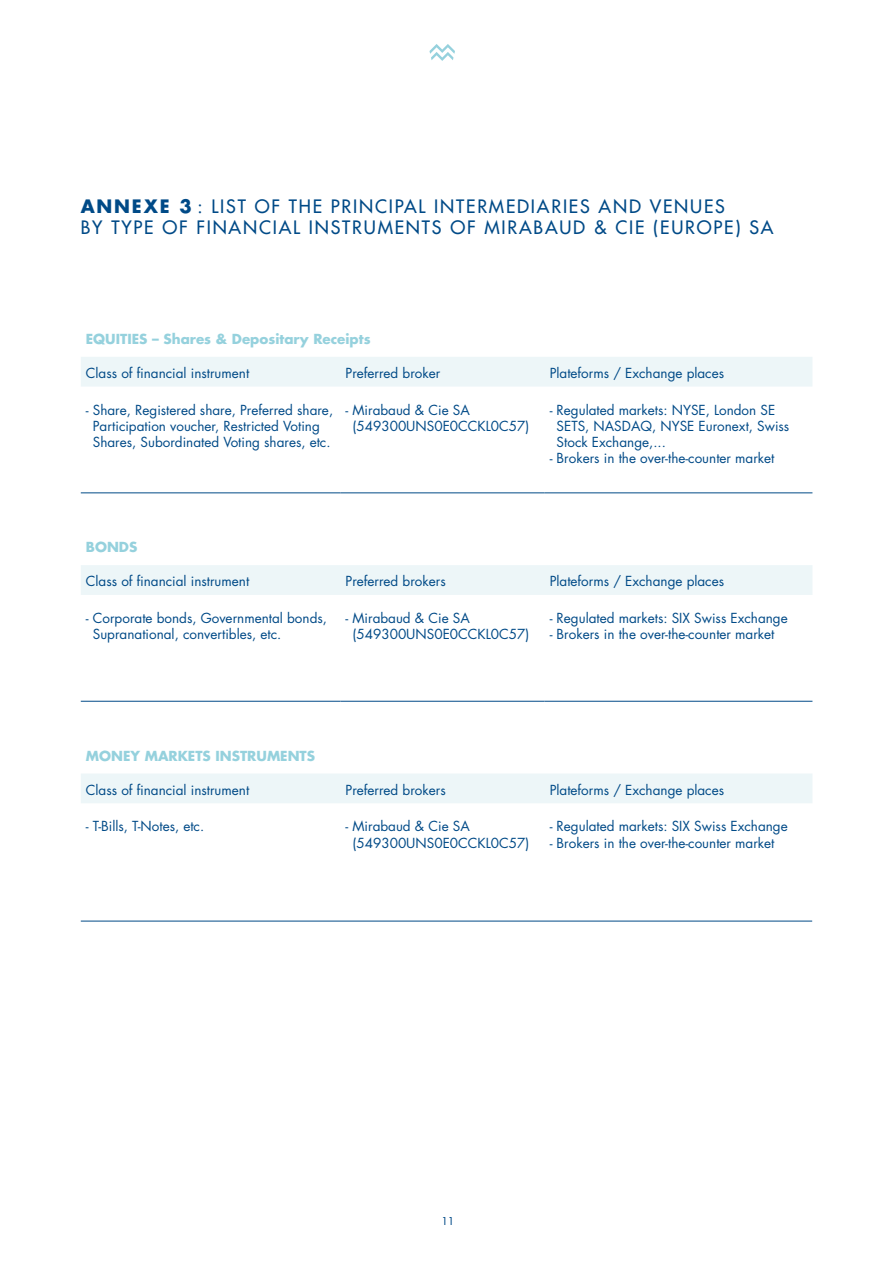
<style>
.page{position:relative;width:893px;height:1263px;background:#fff}
.page>*{position:absolute;margin:0;border:0;box-sizing:border-box;transform-origin:0 0}
.Texte_courant{font:500 18px/21.8px "Futura Std";letter-spacing:.1em;color:#004a87}
.t1{font:13.5px/16.2px "Futura Std";color:#004a87}
.t2{font:700 13.5px "Futura Std";color:#95d1dd}
.t3{font:500 10.5px "Futura Std";color:#004a87}
.s1{font-weight:700}
</style>
<div class="page">
<svg style="left:429px;top:44px;width:26px;height:17px"></svg>
<svg style="left:81px;top:357px;width:731px;height:446px"></svg>
<hr style="left:81px;top:492px;width:259px;height:1px;background:#004a87">
<hr style="left:340px;top:492px;width:205px;height:1px;background:#004a87">
<hr style="left:545px;top:492px;width:267px;height:1px;background:#004a87">
<hr style="left:81px;top:701px;width:259px;height:1px;background:#004a87">
<hr style="left:340px;top:701px;width:205px;height:1px;background:#004a87">
<hr style="left:545px;top:701px;width:267px;height:1px;background:#004a87">
<hr style="left:81px;top:921px;width:731px;height:1px;background:#004a87">
<p class="Texte_courant" style="left:81px;top:195px;width:694px"><span class="s1">ANNEXE 3</span> : LIST OF THE PRINCIPAL INTERMEDIARIES AND VENUES<br>BY TYPE OF FINANCIAL INSTRUMENTS OF MIRABAUD &amp; CIE (EUROPE) SA</p>
<p class="t2" style="left:86px;top:330px;width:286px">EQUITIES – Shares &amp; Depositary Receipts</p>
<p class="t1" style="left:86px;top:365px;width:165px">Class of financial instrument</p>
<p class="t1" style="left:346px;top:365px;width:96px">Preferred broker</p>
<p class="t1" style="left:550px;top:365px;width:176px">Plateforms / Exchange places</p>
<p class="t1" style="left:86px;top:402px;width:249px;text-align:center">- Share, Registered share, Preferred share,<br>Participation voucher, Restricted Voting<br>Shares, Subordinated Voting shares, etc.</p>
<p class="t1" style="left:353px;top:402px;width:178px;text-indent:-7px">- Mirabaud &amp; Cie SA (549300UNS0E0CCKL0C57)</p>
<p class="t1" style="left:557px;top:402px;width:234px;text-indent:-7px">- Regulated markets: NYSE, London SE<br>SETS, NASDAQ, NYSE Euronext, Swiss<br>Stock Exchange,...</p>
<p class="t1" style="left:550px;top:450px;width:226px">- Brokers in the over-the-counter market</p>
<p class="t2" style="left:86px;top:538px;width:53px">BONDS</p>
<p class="t1" style="left:86px;top:573px;width:165px">Class of financial instrument</p>
<p class="t1" style="left:346px;top:573px;width:102px">Preferred brokers</p>
<p class="t1" style="left:550px;top:573px;width:176px">Plateforms / Exchange places</p>
<p class="t1" style="left:93px;top:610px;width:236px;text-indent:-7px">- Corporate bonds, Governmental bonds,<br>Supranational, convertibles, etc.</p>
<p class="t1" style="left:353px;top:610px;width:178px;text-indent:-7px">- Mirabaud &amp; Cie SA (549300UNS0E0CCKL0C57)</p>
<p class="t1" style="left:550px;top:610px;width:240px">- Regulated markets: SIX Swiss Exchange</p>
<p class="t1" style="left:550px;top:626px;width:226px">- Brokers in the over-the-counter market</p>
<p class="t2" style="left:86px;top:747px;width:231px">MONEY MARKETS INSTRUMENTS</p>
<p class="t1" style="left:86px;top:782px;width:165px">Class of financial instrument</p>
<p class="t1" style="left:346px;top:782px;width:102px">Preferred brokers</p>
<p class="t1" style="left:550px;top:782px;width:176px">Plateforms / Exchange places</p>
<p class="t1" style="left:86px;top:818px;width:120px">- T-Bills, T-Notes, etc.</p>
<p class="t1" style="left:353px;top:818px;width:178px;text-indent:-7px">- Mirabaud &amp; Cie SA (549300UNS0E0CCKL0C57)</p>
<p class="t1" style="left:550px;top:818px;width:240px">- Regulated markets: SIX Swiss Exchange</p>
<p class="t1" style="left:550px;top:835px;width:226px">- Brokers in the over-the-counter market</p>
<p class="t3" style="left:442px;top:1215px;width:14px">11</p>
</div>
